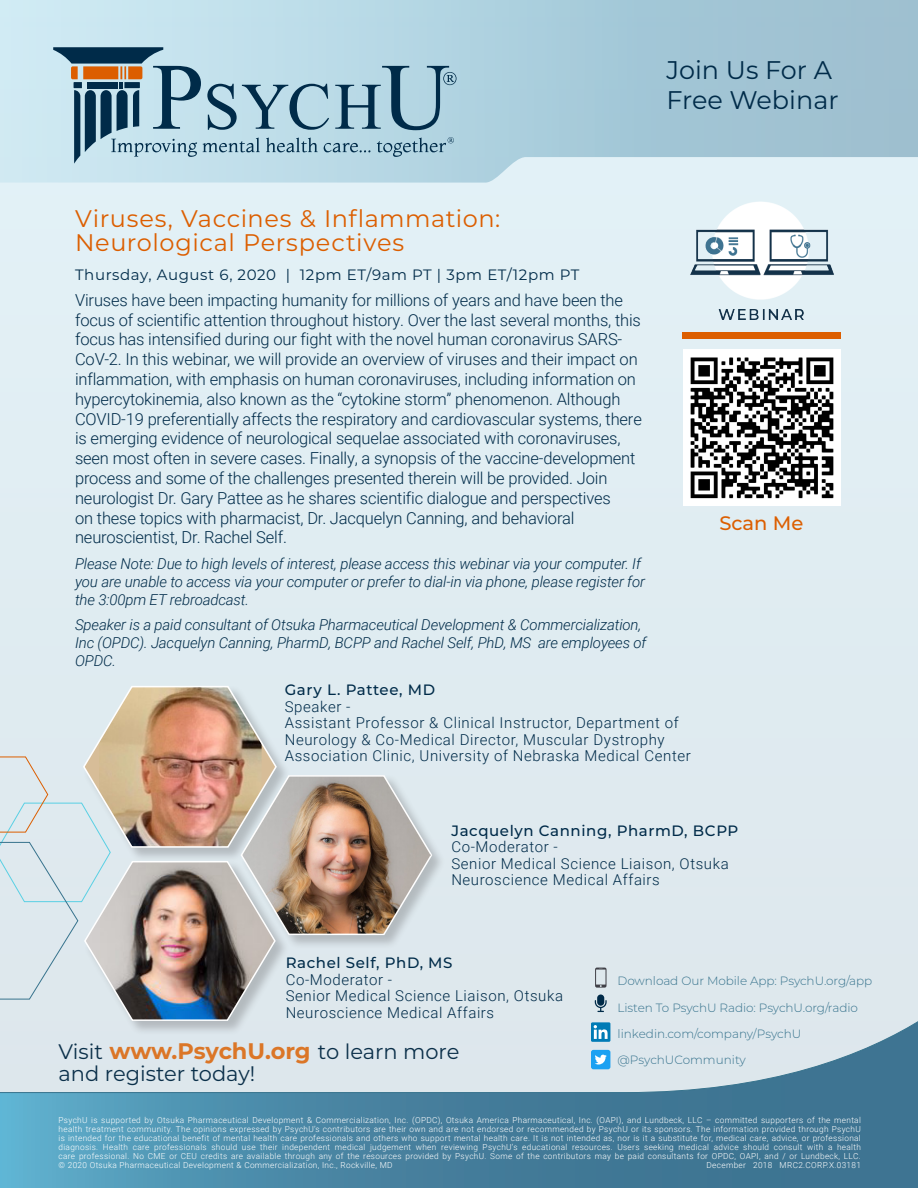
<style>
.page{position:relative;width:918px;height:1188px;background:#e0edf2}
.page>*{position:absolute;margin:0;border:0;box-sizing:border-box;transform-origin:0 0}
.Heading_Navy{font:25.5px "Montserrat";color:#002b49}
.Heading_Navy-2{font:24px/24px "Montserrat";letter-spacing:.025em;color:#dc5e00}
.Heading_Navy-3{font:21px "Montserrat";color:#0b304a}
.t1{font:500 19.5px "Montserrat";color:#dc5e00}
.Paragraph_Style_5{font:300 16.5px/19.8px "Roboto";letter-spacing:-.01em;color:#002b49}
.Paragraph_Style_5-2{font:italic 300 15px/18px "Roboto";letter-spacing:-.01em;color:#002b49}
.Paragraph_Style_5-3{font:300 15px/16.5px "Roboto";letter-spacing:.04em;color:#002b49}
.Paragraph_Style_5-4{font:500 15px "Montserrat";letter-spacing:.04em;color:#002b49}
.Paragraph_Style_5-5{font:15px "Montserrat";letter-spacing:.04em;color:#002b49}
.t2{font:300 12px "Montserrat";letter-spacing:-.005em;color:#37738d}
.t3{font:300 8.25px/9px "Roboto";letter-spacing:.04em;color:#fff;text-align:justify}
.s1{font-weight:700;font-size:22.5px;color:#db7627}
</style>
<div class="page">
<svg style="left:0;top:0;width:918px;height:183px;background:#b3d2e0"></svg>
<img style="left:690px;top:201px;width:144px;height:119px">
<svg style="left:0;top:967px;width:918px;height:221px"></svg>
<div style="left:682px;top:332px;width:158px;height:7px;background:#dc5e00"></div>
<div style="left:591px;top:1022px;width:19px;height:20px;background:#007bb6"></div>
<svg style="left:594px;top:1025px;width:14px;height:14px"></svg>
<div style="left:591px;top:1050px;width:19px;height:19px;background:#1ca1f2;border-radius:2px"></div>
<svg style="left:595px;top:1055px;width:12px;height:10px"></svg>
<div style="left:597px;top:994px;width:7px;height:12px;background:#002b49;border-radius:4px"></div>
<svg style="left:595px;top:1000px;width:12px;height:12px"></svg>
<svg style="left:53px;top:47px;width:404px;height:117px;background:#99b8c6"></svg>
<img style="left:684px;top:350px;width:156px;height:155px">
<div style="left:241px;top:774px;width:205px;height:176px;background:#231f20;opacity:.23"></div>
<div style="left:84px;top:860px;width:205px;height:175px;background:#231f20;opacity:.23"></div>
<img style="left:0;top:686px;width:433px;height:336px">
<svg style="left:595px;top:968px;width:12px;height:20px"></svg>
<p class="Heading_Navy" style="left:666px;top:52px;width:167px">Join Us For A</p>
<p class="Heading_Navy" style="left:666px;top:83px;width:174px">Free Webinar</p>
<p class="Heading_Navy-2" style="left:75px;top:206px;width:427px">Viruses, Vaccines &amp; Inflammation:<br>Neurological Perspectives</p>
<p class="Paragraph_Style_5-5" style="left:75px;top:264px;width:506px">Thursday, August 6, 2020 | 12pm ET/9am PT | 3pm ET/12pm PT</p>
<p class="Paragraph_Style_5" style="left:75px;top:289px;width:568px">Viruses have been impacting humanity for millions of years and have been the focus of scientific attention throughout history. Over the last several months, this focus has intensified during our fight with the novel human coronavirus SARS-CoV-2. In this webinar, we will provide an overview of viruses and their impact on inflammation, with emphasis on human coronaviruses, including information on hypercytokinemia, also known as the “cytokine storm” phenomenon. Although COVID-19 preferentially affects the respiratory and cardiovascular systems, there is emerging evidence of neurological sequelae associated with coronaviruses, seen most often in severe cases. Finally, a synopsis of the vaccine-development process and some of the challenges presented therein will be provided. Join neurologist Dr. Gary Pattee as he shares scientific dialogue and perspectives<br>on these topics with pharmacist, Dr. Jacquelyn Canning, and behavioral neuroscientist, Dr. Rachel Self.</p>
<p class="Paragraph_Style_5-2" style="left:75px;top:554px;width:572px">Please Note: Due to high levels of interest, please access this webinar via your computer. If you are unable to access via your computer or prefer to dial-in via phone, please register for the 3:00pm ET rebroadcast.</p>
<p class="Paragraph_Style_5-2" style="left:75px;top:615px;width:573px">Speaker is a paid consultant of Otsuka Pharmaceutical Development &amp; Commercialization,<br>Inc (OPDC). Jacquelyn Canning, PharmD, BCPP and Rachel Self, PhD, MS are employees of<br>OPDC.</p>
<p class="t1" style="left:719px;top:509px;width:85px">Scan Me</p>
<p class="Paragraph_Style_5-4" style="left:285px;top:679px;width:152px">Gary L. Pattee, MD</p>
<p class="Paragraph_Style_5-3" style="left:285px;top:697px;width:67px">Speaker -</p>
<p class="Paragraph_Style_5-3" style="left:285px;top:714px;width:408px">Assistant Professor &amp; Clinical Instructor, Department of<br>Neurology &amp; Co-Medical Director, Muscular Dystrophy<br>Association Clinic, University of Nebraska Medical Center</p>
<p class="Paragraph_Style_5-4" style="left:451px;top:820px;width:289px">Jacquelyn Canning, PharmD, BCPP</p>
<p class="Paragraph_Style_5-3" style="left:451px;top:838px;width:108px">Co-Moderator -</p>
<p class="Paragraph_Style_5-3" style="left:451px;top:855px;width:279px">Senior Medical Science Liaison, Otsuka<br>Neuroscience Medical Affairs</p>
<p class="Paragraph_Style_5-4" style="left:286px;top:953px;width:168px">Rachel Self, PhD, MS</p>
<p class="Paragraph_Style_5-3" style="left:286px;top:971px;width:108px">Co-Moderator -</p>
<p class="Paragraph_Style_5-3" style="left:286px;top:987px;width:279px">Senior Medical Science Liaison, Otsuka<br>Neuroscience Medical Affairs</p>
<p class="Heading_Navy-3" style="left:58px;top:1037px;width:402px">Visit <span class="s1">www.PsychU.org</span> to learn more</p>
<p class="Heading_Navy-3" style="left:58px;top:1060px;width:198px">and register today!</p>
<p class="t2" style="left:618px;top:973px;width:256px">Download Our Mobile App: PsychU.org/app</p>
<p class="t2" style="left:618px;top:1000px;width:242px">Listen To PsychU Radio: PsychU.org/radio</p>
<p class="t2" style="left:618px;top:1026px;width:185px">linkedin.com/company/PsychU</p>
<p class="t2" style="left:618px;top:1052px;width:130px">@PsychUCommunity</p>
<p class="t3" style="left:59px;top:1115px;width:804px">PsychU is supported by Otsuka Pharmaceutical Development &amp; Commercialization, Inc. (OPDC), Otsuka America Pharmaceutical, Inc. (OAPI), and Lundbeck, LLC – committed supporters of the mental health treatment community. The opinions expressed by PsychU’s contributors are their own and are not endorsed or recommended by PsychU or its sponsors. The information provided through PsychU is intended for the educational benefit of mental health care professionals and others who support mental health care. It is not intended as, nor is it a substitute for, medical care, advice, or professional diagnosis. Health care professionals should use their independent medical judgement when reviewing PsychU’s educational resources. Users seeking medical advice should consult with a health care professional. No CME or CEU credits are available through any of the resources provided by PsychU. Some of the contributors may be paid consultants for OPDC, OAPI, and / or Lundbeck, LLC.</p>
<p class="t3" style="left:59px;top:1160px;width:336px">© 2020 Otsuka Pharmaceutical Development &amp; Commercialization, Inc., Rockville, MD</p>
<p class="t3" style="left:707px;top:1160px;width:156px">December 2018 MRC2.CORP.X.03181</p>
</div>
